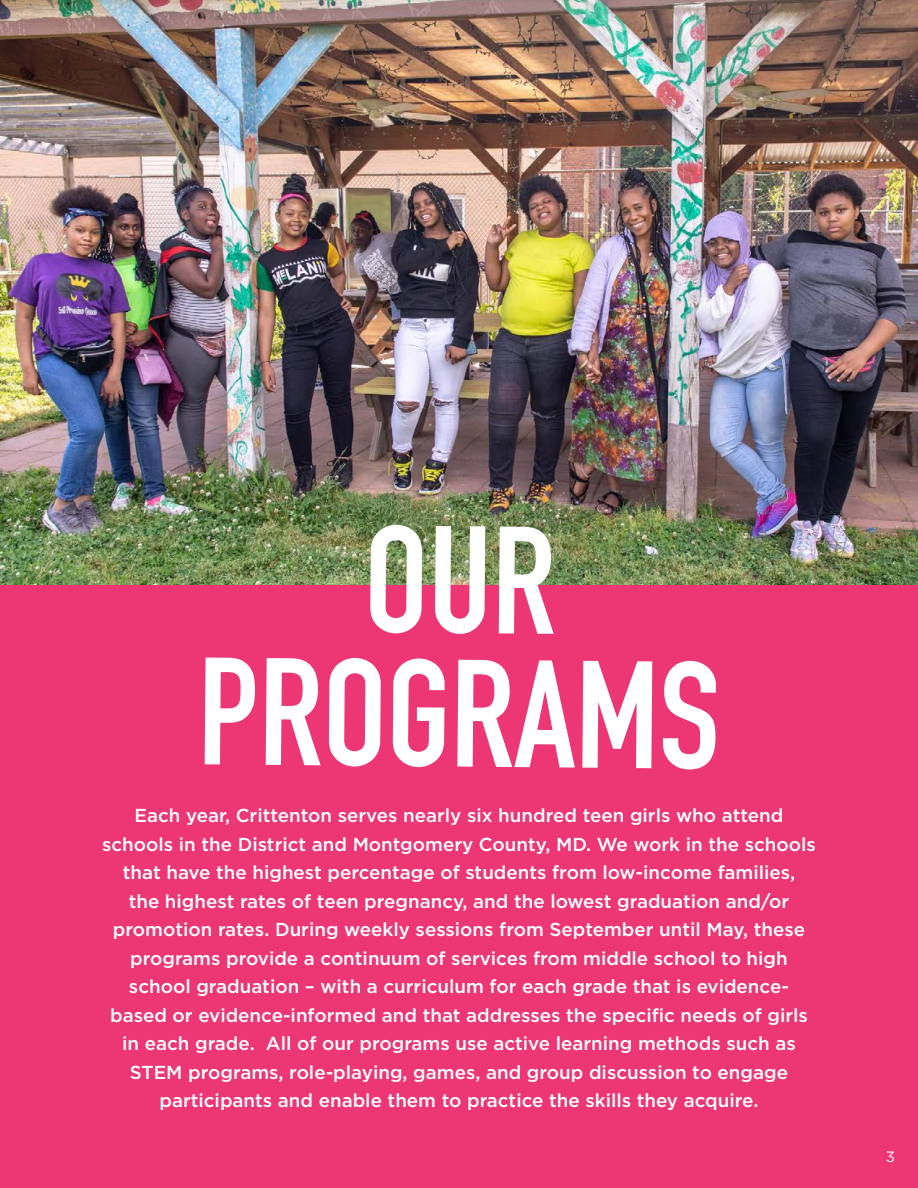
<style>
.page{position:relative;width:918px;height:1188px;background:#fff}
.page>*{position:absolute;margin:0;border:0;box-sizing:border-box;transform-origin:0 0}
.t1{font:700 150px "DIN Condensed";color:#fff}
.t2{font:500 18.75px/28.5px "Gotham";color:#fff;text-align:center}
.t3{font:15px "Gotham";color:#fff}
</style>
<div class="page">
<img style="left:0;top:0;width:918px;height:585px">
<div style="left:0;top:585px;width:918px;height:603px;background:#ec3774"></div>
<img style="left:370px;top:525px;width:185px;height:60px">
<p class="t1" style="left:200px;top:609px;width:523px;rotate:1deg">PROGRAMS</p>
<p class="t2" style="left:102px;top:801px;width:715px">Each year, Crittenton serves nearly six hundred teen girls who attend schools in the District and Montgomery County, MD. We work in the schools that have the highest percentage of students from low-income families,<br>the highest rates of teen pregnancy, and the lowest graduation and/or promotion rates. During weekly sessions from September until May, these programs provide a continuum of services from middle school to high school graduation – with a curriculum for each grade that is evidence&shy;based or evidence-informed and that addresses the specific needs of girls in each grade. All of our programs use active learning methods such as STEM programs, role-playing, games, and group discussion to engage participants and enable them to practice the skills they acquire.</p>
<p class="t3" style="left:886px;top:1147px;width:11px">3</p>
</div>
